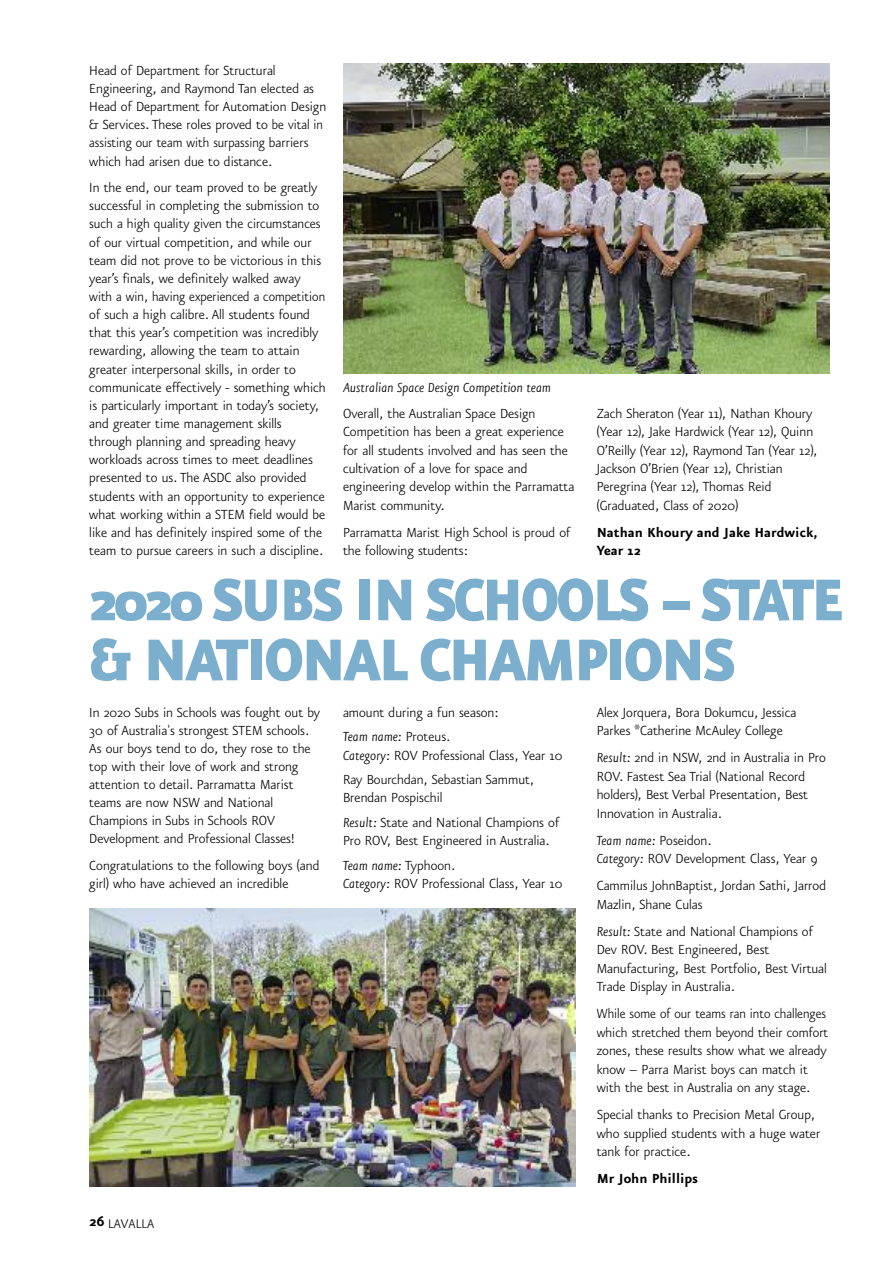
<style>
.page{position:relative;width:893px;height:1263px;background:#fff}
.page>*{position:absolute;margin:0;border:0;box-sizing:border-box;transform-origin:0 0}
.t1{font:900 70.5px/60px "Eureka Sans";letter-spacing:-.055em;color:#7caece;scale:.92 1}
.t2{font:300 15.75px/18.1px "Eureka Sans";color:#000}
.t3{font:300 15.75px/18.5px "Eureka Sans";color:#000;scale:.95 1}
.t4{font:700 15.75px/18.3px "Eureka Sans";color:#000}
.t5{font:italic 300 15.75px "Eureka Sans";color:#000}
.t6{font:300 15px "Eureka Sans";color:#000}
.s1{font-style:italic}
.s2{font-weight:700;font-size:16.5px}
</style>
<div class="page">
<img style="left:343px;top:64px;width:486px;height:310px">
<img style="left:89px;top:909px;width:486px;height:277px">
<p class="t2" style="left:89px;top:63px;width:238px">Head of Department for Structural Engineering, and Raymond Tan elected as Head of Department for Automation Design &amp; Services. These roles proved to be vital in assisting our team with surpassing barriers which had arisen due to distance.</p>
<p class="t2" style="left:89px;top:180px;width:238px">In the end, our team proved to be greatly successful in completing the submission to such a high quality given the circumstances of our virtual competition, and while our team did not prove to be victorious in this year’s finals, we definitely walked away with a win, having experienced a competition of such a high calibre. All students found that this year’s competition was incredibly rewarding, allowing the team to attain greater interpersonal skills, in order to communicate effectively - something which is particularly important in today’s society, and greater time management skills through planning and spreading heavy workloads across times to meet deadlines presented to us. The ASDC also provided students with an opportunity to experience what working within a STEM field would be like and has definitely inspired some of the team to pursue careers in such a discipline.</p>
<p class="t5" style="left:343px;top:382px;width:210px">Australian Space Design Competition team</p>
<p class="t2" style="left:343px;top:406px;width:233px">Overall, the Australian Space Design Competition has been a great experience for all students involved and has seen the cultivation of a love for space and engineering develop within the Parramatta Marist community.</p>
<p class="t2" style="left:343px;top:524px;width:229px">Parramatta Marist High School is proud of the following students:</p>
<p class="t2" style="left:597px;top:406px;width:222px">Zach Sheraton (Year 11), Nathan Khoury (Year 12), Jake Hardwick (Year 12), Quinn O’Reilly (Year 12), Raymond Tan (Year 12), Jackson O’Brien (Year 12), Christian Peregrina (Year 12), Thomas Reid (Graduated, Class of 2020)</p>
<p class="t4" style="left:597px;top:524px;width:222px">Nathan Khoury and Jake Hardwick,<br>Year 12</p>
<h1 class="t1" style="left:89px;top:576px;width:823px">2020 SUBS IN SCHOOLS – STATE &amp; NATIONAL CHAMPIONS</h1>
<p class="t2" style="left:89px;top:705px;width:232px">In 2020 Subs in Schools was fought out by 30 of Australia's strongest STEM schools.<br>As our boys tend to do, they rose to the top with their love of work and strong attention to detail. Parramatta Marist teams are now NSW and National Champions in Subs in Schools ROV Development and Professional Classes!</p>
<p class="t2" style="left:89px;top:858px;width:232px">Congratulations to the following boys (and girl) who have achieved an incredible</p>
<p class="t2" style="left:343px;top:701px;width:157px;line-height:24.6px">amount during a fun season:<br><span class="s1">Team name:</span> Proteus.</p>
<p class="t2" style="left:343px;top:744px;width:221px;line-height:24.6px"><span class="s1">Category:</span> ROV Professional Class, Year 10<br>Ray Bourchdan, Sebastian Sammut,</p>
<p class="t2" style="left:343px;top:787px;width:218px;line-height:24.6px">Brendan Pospischil<br><span class="s1">Result:</span> State and National Champions of</p>
<p class="t2" style="left:343px;top:830px;width:208px;line-height:24.6px">Pro ROV, Best Engineered in Australia.<br><span class="s1">Team name:</span> Typhoon.</p>
<p class="t2" style="left:343px;top:875px;width:221px"><span class="s1">Category:</span> ROV Professional Class, Year 10</p>
<p class="t6" style="left:89px;top:1218px;width:66px"><span class="s2">26</span> LAVALLA</p>
<p class="t2" style="left:597px;top:705px;width:201px">Alex Jorquera, Bora Dokumcu, Jessica<br>Parkes *Catherine McAuley College</p>
<p class="t2" style="left:597px;top:750px;width:231px"><span class="s1">Result:</span> 2nd in NSW, 2nd in Australia in Pro ROV. Fastest Sea Trial (National Record holders), Best Verbal Presentation, Best Innovation in Australia.</p>
<p class="t2" style="left:597px;top:832px;width:222px"><span class="s1">Team name:</span> Poseidon.<br><span class="s1">Category:</span> ROV Development Class, Year 9</p>
<p class="t2" style="left:597px;top:878px;width:231px">Cammilus JohnBaptist, Jordan Sathi, Jarrod<br>Mazlin, Shane Culas</p>
<p class="t2" style="left:597px;top:923px;width:232px"><span class="s1">Result:</span> State and National Champions of Dev ROV. Best Engineered, Best Manufacturing, Best Portfolio, Best Virtual Trade Display in Australia.</p>
<p class="t3" style="left:597px;top:1006px;width:245px">While some of our teams ran into challenges which stretched them beyond their comfort zones, these results show what we already know – Parra Marist boys can match it with the best in Australia on any stage.</p>
<p class="t2" style="left:597px;top:1107px;width:225px">Special thanks to Precision Metal Group, who supplied students with a huge water tank for practice.</p>
<p class="t4" style="left:597px;top:1171px;width:103px">Mr John Phillips</p>
</div>
